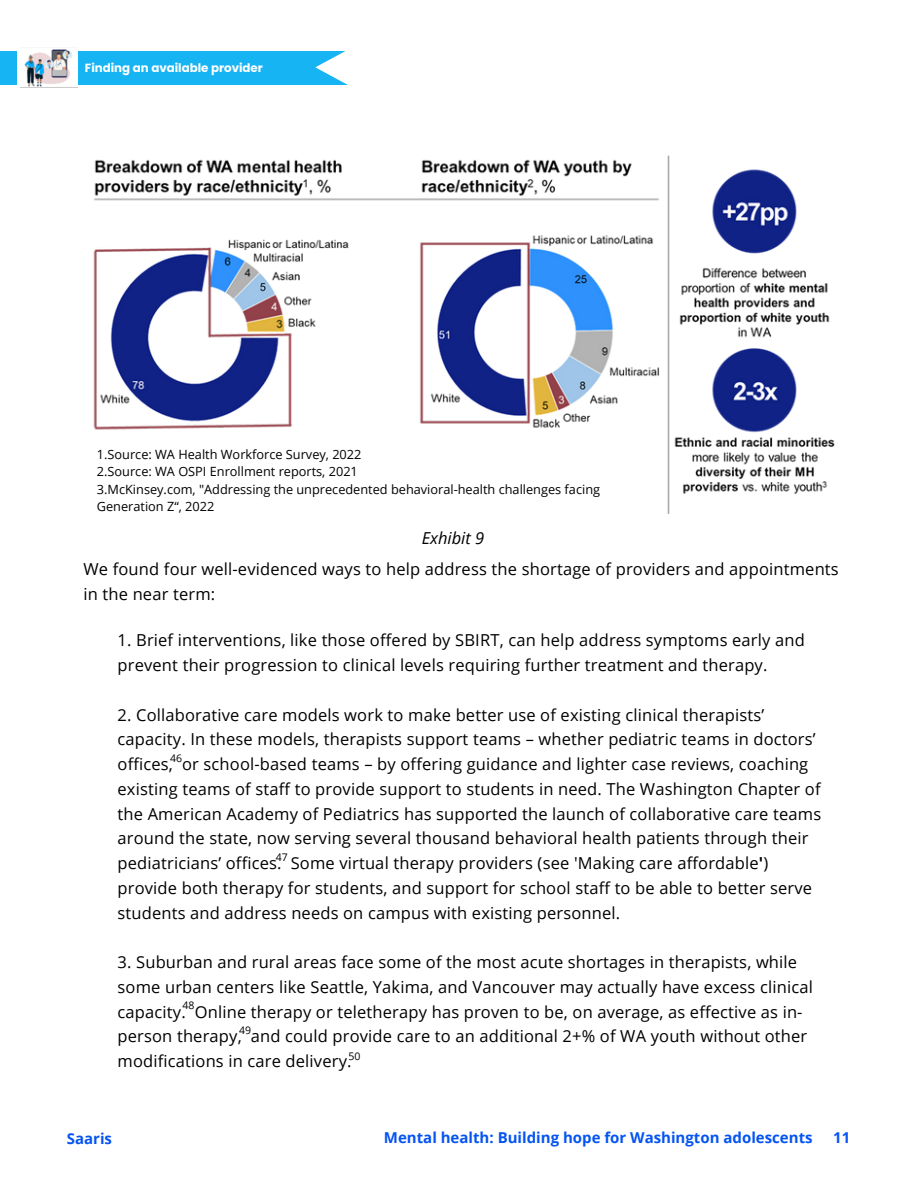
<style>
.page{position:relative;width:918px;height:1188px;background:#fff}
.page>*{position:absolute;margin:0;border:0;box-sizing:border-box;transform-origin:0 0}
.t1{font:16.5px/24.8px "Open Sans";letter-spacing:.01em;color:#000001}
.t2{font:italic 16.5px "Open Sans";color:#000}
.t3{font:700 15px "Open Sans";color:#0554f2}
.t4{font:12.75px "Open Sans";color:#000}
.t5{font:700 11.85px "Poppins";color:#fff}
.t6{font:10.5px "Open Sans";letter-spacing:.01em;color:#000001}
.s1{font-weight:700}
</style>
<div class="page">
<div style="left:0;top:51px;width:348px;height:33px;background:#16b4f2"></div>
<svg style="left:315px;top:51px;width:33px;height:34px"></svg>
<img style="left:18px;top:49px;width:60px;height:38px">
<img style="left:93px;top:155px;width:742px;height:359px">
<div style="left:92px;top:442px;width:380px;height:68px;background:#fff"></div>
<p class="t5" style="left:85px;top:60px;width:180px">Finding an available provider</p>
<p class="t4" style="left:97px;top:445px;width:266px">1.Source: WA Health Workforce Survey, 2022</p>
<p class="t4" style="left:97px;top:463px;width:263px">2.Source: WA OSPI Enrollment reports, 2021</p>
<p class="t4" style="left:97px;top:480px;width:505px">3.McKinsey.com, "Addressing the unprecedented behavioral-health challenges facing</p>
<p class="t4" style="left:97px;top:498px;width:119px">Generation Z“, 2022</p>
<p class="t2" style="left:422px;top:526px;width:64px">Exhibit 9</p>
<p class="t1" style="left:83px;top:556px;width:757px">We found four well-evidenced ways to help address the shortage of providers and appointments in the near term:</p>
<p class="t1" style="left:118px;top:628px;width:689px">1. Brief interventions, like those offered by SBIRT, can help address symptoms early and prevent their progression to clinical levels requiring further treatment and therapy.</p>
<p class="t1" style="left:118px;top:702px;width:705px">2. Collaborative care models work to make better use of existing clinical therapists’ capacity. In these models, therapists support teams – whether pediatric teams in doctors’ offices, or school-based teams – by offering guidance and lighter case reviews, coaching existing teams of staff to provide support to students in need. The Washington Chapter of the American Academy of Pediatrics has supported the launch of collaborative care teams around the state, now serving several thousand behavioral health patients through their pediatricians’ offices. Some virtual therapy providers (see 'Making care affordable<span class="s1">'</span>) provide both therapy for students, and support for school staff to be able to better serve students and address needs on campus with existing personnel.</p>
<p class="t1" style="left:118px;top:949px;width:697px">3. Suburban and rural areas face some of the most acute shortages in therapists, while some urban centers like Seattle, Yakima, and Vancouver may actually have excess clinical capacity. Online therapy or teletherapy has proven to be, on average, as effective as in&shy;person therapy, and could provide care to an additional 2+% of WA youth without other modifications in care delivery.</p>
<p class="t6" style="left:170px;top:751px;width:14px">46</p>
<p class="t6" style="left:276px;top:850px;width:14px">47</p>
<p class="t6" style="left:182px;top:998px;width:14px">48</p>
<p class="t6" style="left:239px;top:1023px;width:14px">49</p>
<p class="t6" style="left:348px;top:1048px;width:14px">50</p>
<p class="t3" style="left:67px;top:1128px;width:47px">Saaris</p>
<p class="t3" style="left:384px;top:1127px;width:430px">Mental health: Building hope for Washington adolescents</p>
<p class="t3" style="left:833px;top:1127px;width:19px">11</p>
</div>
